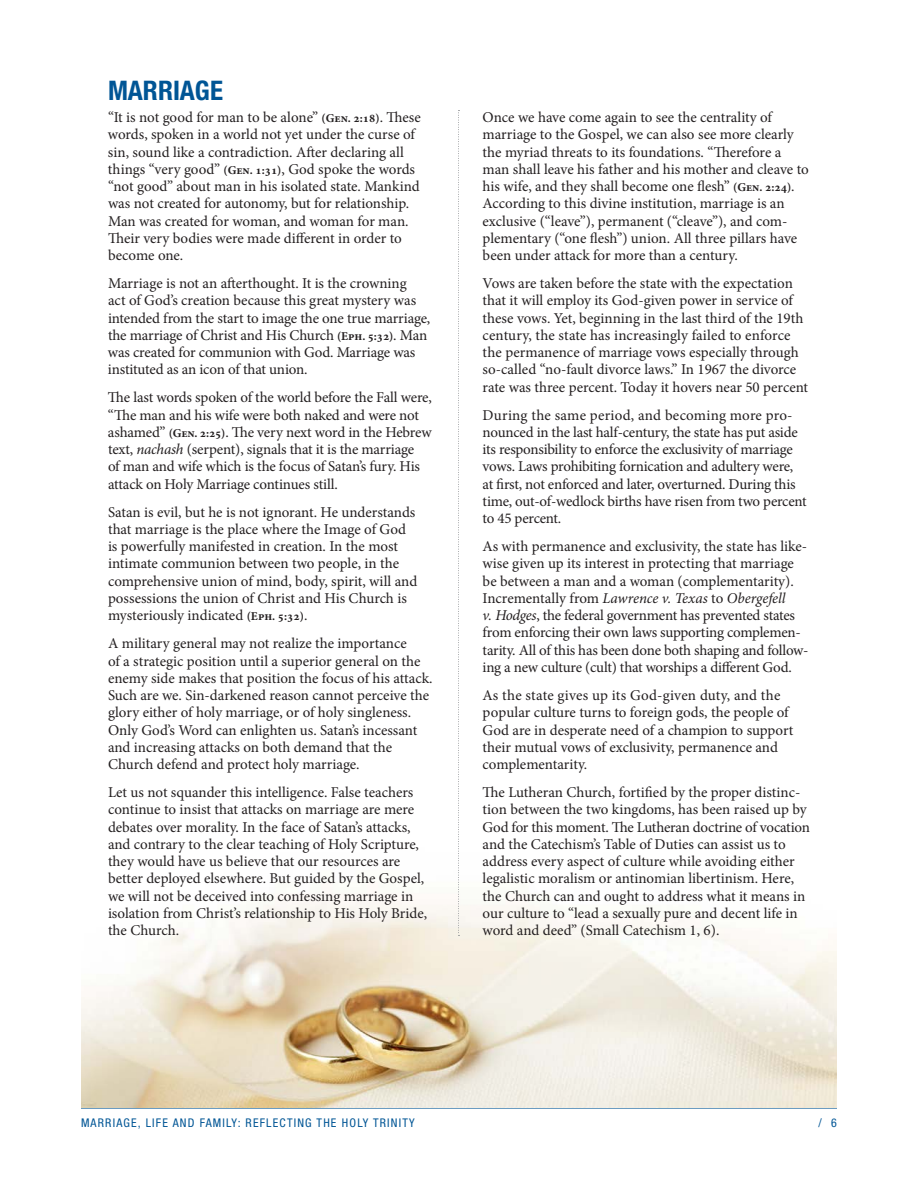
<style>
.page{position:relative;width:918px;height:1188px;background:#fff}
.page>*{position:absolute;margin:0;border:0;box-sizing:border-box;transform-origin:0 0}
.Head{font:700 condensed 27px "Helvetica Neue LT Std";color:#005595}
.Body_Text{font:15px/17.2px "Minion Pro";letter-spacing:-.005em;color:#231f20}
.t1{font:condensed 12px "Helvetica Neue LT Std";letter-spacing:.1em;color:#005595}
.s1{font-weight:700;font-size:12px}
.s2{font-style:italic}
</style>
<div class="page">
<hr style="left:81px;top:1108px;width:756px;height:1px;background:#005595">
<img style="left:81px;top:893px;width:756px;height:215px">
<svg style="left:458px;top:110px;width:1px;height:826px"></svg>
<p class="Head" style="left:108px;top:74px;width:116px">MARRIAGE</p>
<p class="Body_Text" style="left:108px;top:109px;width:314px">“It is not good for man to be alone” <span class="s1">(Gen. 2:18)</span>. These words, spoken in a world not yet under the curse of sin, sound like a contradiction. After declaring all things “very good” <span class="s1">(Gen. 1:31)</span>, God spoke the words “not good” about man in his isolated state. Mankind was not created for autonomy, but for relationship.<br>Man was created for woman, and woman for man.<br>Their very bodies were made different in order to become one.</p>
<p class="Body_Text" style="left:108px;top:275px;width:324px">Marriage is not an afterthought. It is the crowning<br>act of God’s creation because this great mystery was intended from the start to image the one true marriage, the marriage of Christ and His Church <span class="s1">(Eph. 5:32)</span>. Man was created for communion with God. Marriage was instituted as an icon of that union.</p>
<p class="Body_Text" style="left:108px;top:389px;width:325px">The last words spoken of the world before the Fall were, “The man and his wife were both naked and were not ashamed” <span class="s1">(Gen. 2:25)</span>. The very next word in the Hebrew text, <span class="s2">nachash</span> (serpent), signals that it is the marriage<br>of man and wife which is the focus of Satan’s fury. His attack on Holy Marriage continues still.</p>
<p class="Body_Text" style="left:108px;top:503px;width:311px">Satan is evil, but he is not ignorant. He understands that marriage is the place where the Image of God is powerfully manifested in creation. In the most intimate communion between two people, in the comprehensive union of mind, body, spirit, will and possessions the union of Christ and His Church is mysteriously indicated <span class="s1">(Eph. 5:32)</span>.</p>
<p class="Body_Text" style="left:108px;top:635px;width:326px">A military general may not realize the importance<br>of a strategic position until a superior general on the enemy side makes that position the focus of his attack.<br>Such are we. Sin-darkened reason cannot perceive the glory either of holy marriage, or of holy singleness.<br>Only God’s Word can enlighten us. Satan’s incessant and increasing attacks on both demand that the Church defend and protect holy marriage.</p>
<p class="Body_Text" style="left:108px;top:784px;width:321px">Let us not squander this intelligence. False teachers continue to insist that attacks on marriage are mere debates over morality. In the face of Satan’s attacks, and contrary to the clear teaching of Holy Scripture, they would have us believe that our resources are better deployed elsewhere. But guided by the Gospel, we will not be deceived into confessing marriage in isolation from Christ’s relationship to His Holy Bride, the Church.</p>
<p class="Body_Text" style="left:483px;top:109px;width:328px">Once we have come again to see the centrality of marriage to the Gospel, we can also see more clearly the myriad threats to its foundations. “Therefore a man shall leave his father and his mother and cleave to his wife, and they shall become one flesh” <span class="s1">(Gen. 2:24)</span>.<br>According to this divine institution, marriage is an exclusive (“leave”), permanent (“cleave”), and com&shy;plementary (“one flesh”) union. All three pillars have been under attack for more than a century.</p>
<p class="Body_Text" style="left:483px;top:275px;width:327px">Vows are taken before the state with the expectation that it will employ its God-given power in service of these vows. Yet, beginning in the last third of the 19th century, the state has increasingly failed to enforce the permanence of marriage vows especially through so-called “no-fault divorce laws.” In 1967 the divorce rate was three percent. Today it hovers near 50 percent</p>
<p class="Body_Text" style="left:483px;top:406px;width:326px">During the same period, and becoming more pro&shy;nounced in the last half-century, the state has put aside its responsibility to enforce the exclusivity of marriage vows. Laws prohibiting fornication and adultery were, at first, not enforced and later, overturned. During this time, out-of-wedlock births have risen from two percent to 45 percent.</p>
<p class="Body_Text" style="left:483px;top:538px;width:327px">As with permanence and exclusivity, the state has like&shy;wise given up its interest in protecting that marriage be between a man and a woman (complementarity).<br>Incrementally from <span class="s2">Lawrence v. Texas</span> to <span class="s2">Obergefell<br>v. Hodges</span>, the federal government has prevented states from enforcing their own laws supporting complemen&shy;tarity. All of this has been done both shaping and follow&shy;ing a new culture (cult) that worships a different God.</p>
<p class="Body_Text" style="left:483px;top:687px;width:312px">As the state gives up its God-given duty, and the popular culture turns to foreign gods, the people of God are in desperate need of a champion to support their mutual vows of exclusivity, permanence and complementarity.</p>
<p class="Body_Text" style="left:483px;top:784px;width:329px">The Lutheran Church, fortified by the proper distinc&shy;tion between the two kingdoms, has been raised up by God for this moment. The Lutheran doctrine of vocation and the Catechism’s Table of Duties can assist us to address every aspect of culture while avoiding either legalistic moralism or antinomian libertinism. Here, the Church can and ought to address what it means in our culture to “lead a sexually pure and decent life in word and deed” (Small Catechism 1, 6).</p>
<p class="t1" style="left:81px;top:1116px;width:335px">MARRIAGE, LIFE AND FAMILY: REFLECTING THE HOLY TRINITY</p>
<p class="t1" style="left:819px;top:1116px;width:20px">/ 6</p>
</div>
